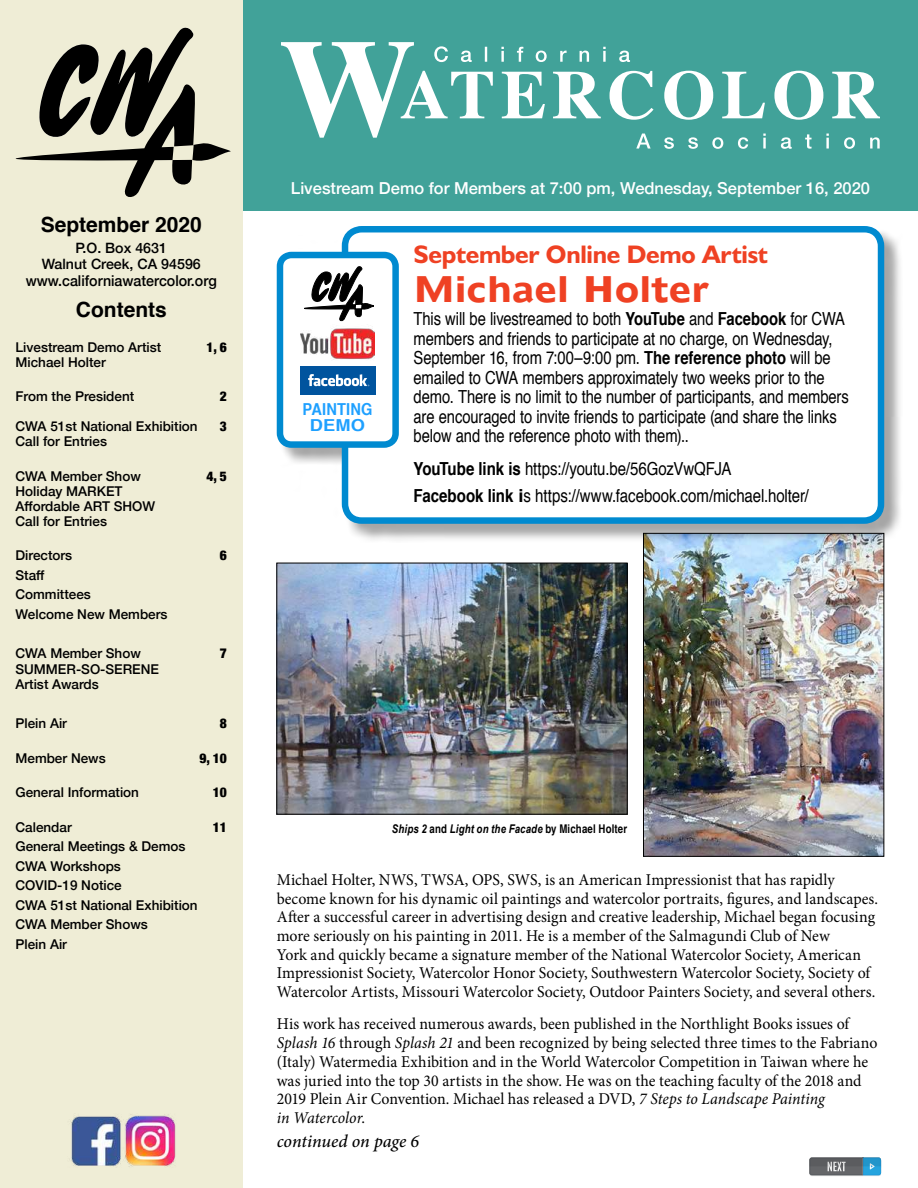
<style>
.page{position:relative;width:918px;height:1188px;background:#fff}
.page>*{position:absolute;margin:0;border:0;box-sizing:border-box;transform-origin:0 0}
.t1{font:33px "Humanist 970 BT Bold C";letter-spacing:-.02em;color:#ef4123}
.t2{font:700 25.5px "Humanist 521 BT";letter-spacing:-.01em;color:#ef4123}
.t3{font:700 21px "Helvetica";color:#000}
.t4{font:condensed 18px/19.5px "Helvetica";letter-spacing:-.005em;color:#000}
.t5{font:italic 500 18px "Minion Pro";letter-spacing:-.005em;color:#000}
.t6{font:16.5px/18.8px "Minion Pro";color:#000;scale:.96 1}
.t7{font:500 16.5px "Helvetica Neue";color:#fff}
.t8{font:700 condensed 16.5px/16.5px "Helvetica";letter-spacing:.005em;color:#1ea0ff;text-align:center;scale:1.08 1}
.t9{font:500 15px "Helvetica Neue";color:#000;scale:.95 1}
.t10{font:500 14.25px/16.5px "Helvetica Neue";color:#000;text-align:center}
.t11{font:500 13.5px/19.5px "Helvetica Neue";color:#000}
.t12{font:900 condensed 13.5px "Helvetica Neue";color:#000}
.t13{font:italic 700 12px "Arial Narrow";letter-spacing:.015em;color:#000}
.s1{font-weight:700}
.s2{font-weight:700;font-stretch:normal}
.s3{font-family:"Helvetica";font-style:normal;font-stretch:condensed}
.s4{font-style:italic}
</style>
<div class="page">
<img style="left:645px;top:543px;width:237px;height:312px">
<div style="left:643px;top:533px;width:241px;height:324px;border:1px solid #000"></div>
<img style="left:279px;top:565px;width:346px;height:247px">
<div style="left:277px;top:563px;width:350px;height:251px;border:1px solid #000"></div>
<div style="left:279px;top:228px;width:624px;height:315px;background:#000;opacity:.35"></div>
<div style="left:345px;top:229px;width:536px;height:292px;background:#fff;border-radius:17px"></div>
<div style="left:342px;top:226px;width:542px;height:298px;border:6px solid #008ad0;border-radius:17px"></div>
<div style="left:280px;top:255px;width:116px;height:190px;background:#fff;border-radius:11px"></div>
<img style="left:300px;top:306px;width:75px;height:54px">
<div style="left:277px;top:252px;width:122px;height:196px;border:6px solid #008ad0;border-radius:11px"></div>
<div style="left:243px;top:0;width:675px;height:211px;background:#41a299"></div>
<svg style="left:281px;top:42px;width:599px;height:107px"></svg>
<div style="left:0;top:0;width:243px;height:1188px;background:#efedd6"></div>
<svg style="left:809px;top:1157px;width:72px;height:19px"></svg>
<img style="left:71px;top:1114px;width:105px;height:53px">
<svg style="left:304px;top:266px;width:69px;height:55px"></svg>
<svg style="left:15px;top:27px;width:216px;height:170px"></svg>
<div style="left:300px;top:366px;width:75px;height:28px;background:#00549e"></div>
<svg style="left:308px;top:374px;width:61px;height:12px"></svg>
<p class="t3" style="left:41px;top:208px;width:163px">September 2020</p>
<p class="t10" style="left:42px;top:238px;width:161px">P.O. Box 4631<br>Walnut Creek, CA 94596</p>
<p class="t9" style="left:26px;top:268px;width:203px">www.californiawatercolor.org</p>
<p class="t3" style="left:76px;top:293px;width:92px">Contents</p>
<p class="t11" style="left:15px;top:336px;width:147px">Livestream Demo Artist</p>
<p class="t12" style="left:206px;top:336px;width:22px">1, 6</p>
<p class="t11" style="left:15px;top:351px;width:92px">Michael Holter</p>
<p class="t11" style="left:15px;top:386px;width:120px">From the President</p>
<p class="t12" style="left:220px;top:385px;width:9px">2</p>
<p class="t11" style="left:15px;top:416px;width:184px">CWA 51st National Exhibition</p>
<p class="t12" style="left:220px;top:415px;width:9px">3</p>
<p class="t11" style="left:15px;top:431px;width:93px">Call for Entries</p>
<p class="t11" style="left:15px;top:465px;width:127px">CWA Member Show</p>
<p class="t12" style="left:206px;top:465px;width:22px">4, 5</p>
<p class="t11" style="left:15px;top:482px;width:141px;line-height:15px">Holiday MARKET<br>Affordable ART SHOW<br>Call for Entries</p>
<p class="t11" style="left:15px;top:545px;width:58px">Directors</p>
<p class="t12" style="left:220px;top:544px;width:9px">6</p>
<p class="t11" style="left:15px;top:564px;width:154px">Staff<br>Committees<br>Welcome New Members</p>
<p class="t11" style="left:15px;top:642px;width:127px">CWA Member Show</p>
<p class="t12" style="left:220px;top:642px;width:9px">7</p>
<p class="t11" style="left:15px;top:661px;width:145px;line-height:15px">SUMMER-SO-SERENE<br>Artist Awards</p>
<p class="t11" style="left:15px;top:713px;width:53px">Plein Air</p>
<p class="t12" style="left:220px;top:712px;width:9px">8</p>
<p class="t11" style="left:15px;top:747px;width:92px">Member News</p>
<p class="t12" style="left:199px;top:747px;width:29px">9, 10</p>
<p class="t11" style="left:15px;top:782px;width:125px">General Information</p>
<p class="t12" style="left:213px;top:781px;width:16px">10</p>
<p class="t11" style="left:15px;top:816px;width:58px">Calendar</p>
<p class="t12" style="left:213px;top:816px;width:16px">11</p>
<p class="t11" style="left:15px;top:836px;width:184px">General Meetings &amp; Demos<br>CWA Workshops<br>COVID-19 Notice<br>CWA 51st National Exhibition<br>CWA Member Shows<br>Plein Air</p>
<p class="t7" style="left:291px;top:175px;width:581px">Livestream Demo for Members at 7:00 pm, Wednesday, September 16, 2020</p>
<p class="t8" style="left:303px;top:400px;width:66px">PAINTING<br>DEMO</p>
<h2 class="t2" style="left:414px;top:238px;width:356px">September Online Demo Artist</h2>
<h1 class="t1" style="left:414px;top:266px;width:298px">Michael Holter</h1>
<p class="t4" style="left:414px;top:309px;width:437px">This will be livestreamed to both <span class="s1">YouTube</span> and <span class="s1">Facebook</span> for CWA members and friends to participate at no charge, on Wednesday, September 16, from 7:00–9:00 pm. <span class="s1">The reference photo</span> will be emailed to CWA members approximately two weeks prior to the demo. There is no limit to the number of participants, and members are encouraged to invite friends to participate (and share the links below and the reference photo with them)..</p>
<p class="t4" style="left:414px;top:455px;width:397px;line-height:27px"><span class="s1">YouTube link is</span> https://youtu.be/56GozVwQFJA<br><span class="s1">Facebook link</span> <span class="s2">i</span>s https://www.facebook.com/michael.holter/</p>
<p class="t13" style="left:392px;top:822px;width:237px">Ships 2 <span class="s3">and</span> Light on the Facade <span class="s3">by Michael Holter</span></p>
<p class="t6" style="left:277px;top:870px;width:628px">Michael Holter, NWS, TWSA, OPS, SWS, is an American Impressionist that has rapidly become known for his dynamic oil paintings and watercolor portraits, figures, and landscapes.<br>After a successful career in advertising design and creative leadership, Michael began focusing more seriously on his painting in 2011. He is a member of the Salmagundi Club of New<br>York and quickly became a signature member of the National Watercolor Society, American Impressionist Society, Watercolor Honor Society, Southwestern Watercolor Society, Society of Watercolor Artists, Missouri Watercolor Society, Outdoor Painters Society, and several others.</p>
<p class="t6" style="left:277px;top:1015px;width:627px">His work has received numerous awards, been published in the Northlight Books issues of <span class="s4">Splash 16</span> through <span class="s4">Splash 21</span> and been recognized by being selected three times to the Fabriano (Italy) Watermedia Exhibition and in the World Watercolor Competition in Taiwan where he was juried into the top 30 artists in the show. He was on the teaching faculty of the 2018 and 2019 Plein Air Convention. Michael has released a DVD, <span class="s4">7 Steps to Landscape Painting<br>in Watercolor</span>.</p>
<p class="t5" style="left:277px;top:1129px;width:144px">continued on page 6</p>
</div>
